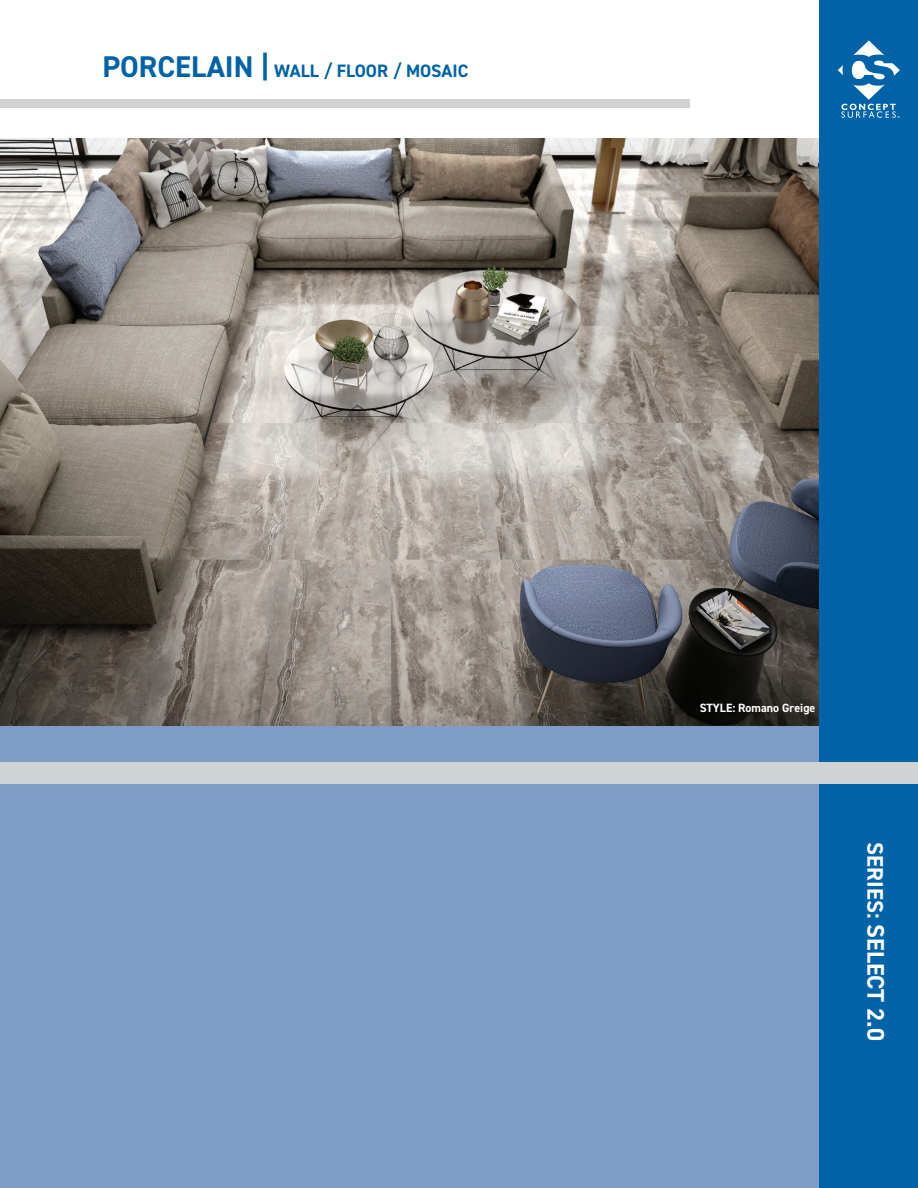
<style>
.page{position:relative;width:918px;height:1188px;background:#fff}
.page>*{position:absolute;margin:0;border:0;box-sizing:border-box;transform-origin:0 0}
.t1{font:700 24px "DIN2014";color:#fff}
.t2{font:700 18px "DIN2014";color:#0163a7}
.t3{font:700 12px "DIN2014";color:#fff}
.s1{font-size:30px}
.s2{font-size:22.5px}
</style>
<div class="page">
<img style="left:0;top:138px;width:820px;height:589px">
<div style="left:0;top:727px;width:918px;height:461px;background:#7f9cc8"></div>
<div style="left:820px;top:0;width:98px;height:1188px;background:#0163a7"></div>
<div style="left:0;top:762px;width:918px;height:22px;background:#d1d2d3"></div>
<div style="left:0;top:99px;width:689px;height:9px;background:#d1d2d3"></div>
<svg style="left:838px;top:40px;width:62px;height:78px"></svg>
<p class="t2" style="left:103px;top:59px;width:367px"><span class="s1">PORCELAIN |</span> WALL / FLOOR / MOSAIC</p>
<p class="t3" style="left:700px;top:700px;width:117px">STYLE: Romano Greige</p>
<h1 class="t1" style="left:892px;top:842px;width:200px;rotate:90deg"><span class="s2">SERIES:</span> SELECT 2.0</h1>
</div>
